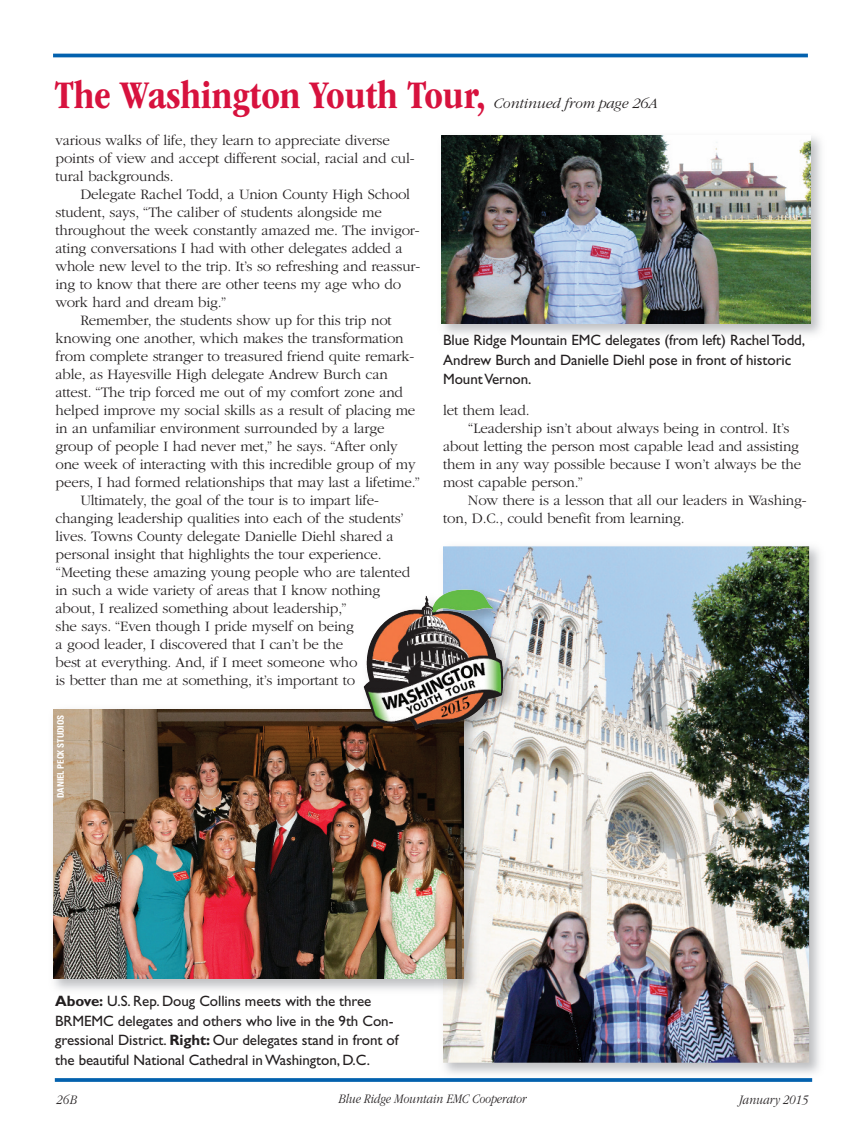
<style>
.page{position:relative;width:864px;height:1134px;background:#fff}
.page>*{position:absolute;margin:0;border:0;box-sizing:border-box;transform-origin:0 0}
.t1{font:700 condensed 40.5px "ITC Garamond Std";color:#d7123e}
.t2{font:300 15px/18px "ITC Garamond Std";letter-spacing:-.01em;color:#231f20}
.t3{font:15px/19.5px "Gill Sans Std";letter-spacing:-.005em;color:#231f20}
.t4{font:italic 300 15px "ITC Garamond Std";letter-spacing:-.01em;color:#231f20}
.t5{font:italic 300 13.5px "ITC Garamond Std";color:#231f20;scale:.85 1}
.t6{font:700 condensed 9px "Univers LT Std";letter-spacing:-.01em;color:#fff}
.s1{font-weight:700}
</style>
<div class="page">
<img style="left:444px;top:546px;width:376px;height:536px">
<img style="left:443px;top:546px;width:366px;height:517px">
<img style="left:441px;top:135px;width:380px;height:200px">
<img style="left:442px;top:135px;width:368px;height:189px">
<img style="left:53px;top:709px;width:381px;height:281px">
<img style="left:434px;top:979px;width:30px;height:19px">
<img style="left:464px;top:709px;width:19px;height:289px">
<img style="left:53px;top:710px;width:411px;height:269px">
<img style="left:363px;top:564px;width:120px;height:139px">
<img style="left:483px;top:564px;width:54px;height:192px">
<img style="left:342px;top:703px;width:92px;height:7px">
<svg style="left:434px;top:704px;width:9px;height:6px"></svg>
<img style="left:443px;top:709px;width:21px;height:1px">
<img style="left:342px;top:710px;width:122px;height:46px">
<img style="left:436px;top:594px;width:67px;height:115px">
<hr style="left:53px;top:54px;width:755px;height:3px;background:#0361ae">
<svg style="left:55px;top:1078px;width:757px;height:4px;background:#126ab2"></svg>
<hr style="left:863px;top:0;width:1px;height:57px;background:#508ac6">
<h1 class="t1" style="left:54px;top:80px;width:433px">The Washington Youth Tour,</h1>
<p class="t4" style="left:494px;top:98px;width:166px">Continued from page 26A</p>
<p class="t2" style="left:55px;top:133px;width:361px">various walks of life, they learn to appreciate diverse points of view and accept different social, racial and cul&shy;tural backgrounds.</p>
<p class="t2" style="left:80px;top:187px;width:331px">Delegate Rachel Todd, a Union County High School</p>
<p class="t2" style="left:55px;top:205px;width:328px">student, says, “The caliber of students alongside me</p>
<p class="t2" style="left:55px;top:223px;width:366px">throughout the week constantly amazed me. The invigor-</p>
<p class="t2" style="left:55px;top:241px;width:349px">ating conversations I had with other delegates added a</p>
<p class="t2" style="left:55px;top:259px;width:366px">whole new level to the trip. It’s so refreshing and reassur-</p>
<p class="t2" style="left:55px;top:277px;width:347px">ing to know that there are other teens my age who do</p>
<p class="t2" style="left:55px;top:295px;width:173px">work hard and dream big.”</p>
<p class="t2" style="left:80px;top:313px;width:313px">Remember, the students show up for this trip not</p>
<p class="t2" style="left:55px;top:331px;width:350px">knowing one another, which makes the transformation</p>
<p class="t2" style="left:55px;top:349px;width:360px">from complete stranger to treasured friend quite remark-</p>
<p class="t2" style="left:55px;top:367px;width:334px">able, as Hayesville High delegate Andrew Burch can</p>
<p class="t2" style="left:55px;top:385px;width:349px">attest. “The trip forced me out of my comfort zone and</p>
<p class="t2" style="left:55px;top:403px;width:361px">helped improve my social skills as a result of placing me</p>
<p class="t2" style="left:55px;top:421px;width:331px">in an unfamiliar environment surrounded by a large</p>
<p class="t2" style="left:55px;top:439px;width:344px">group of people I had never met,” he says. “After only</p>
<p class="t2" style="left:55px;top:457px;width:362px">one week of interacting with this incredible group of my</p>
<p class="t2" style="left:55px;top:475px;width:366px">peers, I had formed relationships that may last a lifetime.”</p>
<p class="t2" style="left:80px;top:493px;width:300px">Ultimately, the goal of the tour is to impart life-</p>
<p class="t2" style="left:55px;top:511px;width:350px">changing leadership qualities into each of the students’</p>
<p class="t2" style="left:55px;top:529px;width:340px">lives. Towns County delegate Danielle Diehl shared a</p>
<p class="t2" style="left:55px;top:547px;width:328px">personal insight that highlights the tour experience.</p>
<p class="t2" style="left:55px;top:565px;width:356px">“Meeting these amazing young people who are talented</p>
<p class="t2" style="left:55px;top:583px;width:326px">in such a wide variety of areas that I know nothing</p>
<p class="t2" style="left:55px;top:601px;width:293px">about, I realized something about leadership,”</p>
<p class="t2" style="left:55px;top:619px;width:300px">she says. “Even though I pride myself on being</p>
<p class="t2" style="left:55px;top:637px;width:289px">a good leader, I discovered that I can’t be the</p>
<p class="t2" style="left:55px;top:655px;width:304px">best at everything. And, if I meet someone who</p>
<p class="t2" style="left:55px;top:673px;width:301px">is better than me at something, it’s important to</p>
<p class="t6" style="left:57px;top:798px;width:85px;rotate:-90deg">DANIEL PECK STUDIOS</p>
<p class="t3" style="left:443px;top:332px;width:363px">Blue Ridge Mountain EMC delegates (from left) RachelTodd,<br>Andrew Burch and Danielle Diehl pose in front of historic<br>MountVernon.</p>
<p class="t2" style="left:443px;top:403px;width:88px">let them lead.</p>
<p class="t2" style="left:468px;top:421px;width:323px">“Leadership isn’t about always being in control. It’s</p>
<p class="t2" style="left:443px;top:439px;width:357px">about letting the person most capable lead and assisting</p>
<p class="t2" style="left:443px;top:457px;width:360px">them in any way possible because I won’t always be the</p>
<p class="t2" style="left:443px;top:475px;width:142px">most capable person.”</p>
<p class="t2" style="left:468px;top:493px;width:340px">Now there is a lesson that all our leaders in Washing-</p>
<p class="t2" style="left:443px;top:511px;width:243px">ton, D.C., could benefit from learning.</p>
<p class="t3" style="left:55px;top:993px;width:345px"><span class="s1">Above:</span> U.S. Rep. Doug Collins meets with the three BRMEMC delegates and others who live in the 9th Con&shy;gressional District. <span class="s1">Right:</span> Our delegates stand in front of the beautiful National Cathedral inWashington, D.C.</p>
<p class="t5" style="left:56px;top:1094px;width:26px">26B</p>
<p class="t5" style="left:339px;top:1094px;width:222px">Blue Ridge Mountain EMC Cooperator</p>
<p class="t5" style="left:739px;top:1094px;width:82px">January 2015</p>
</div>
